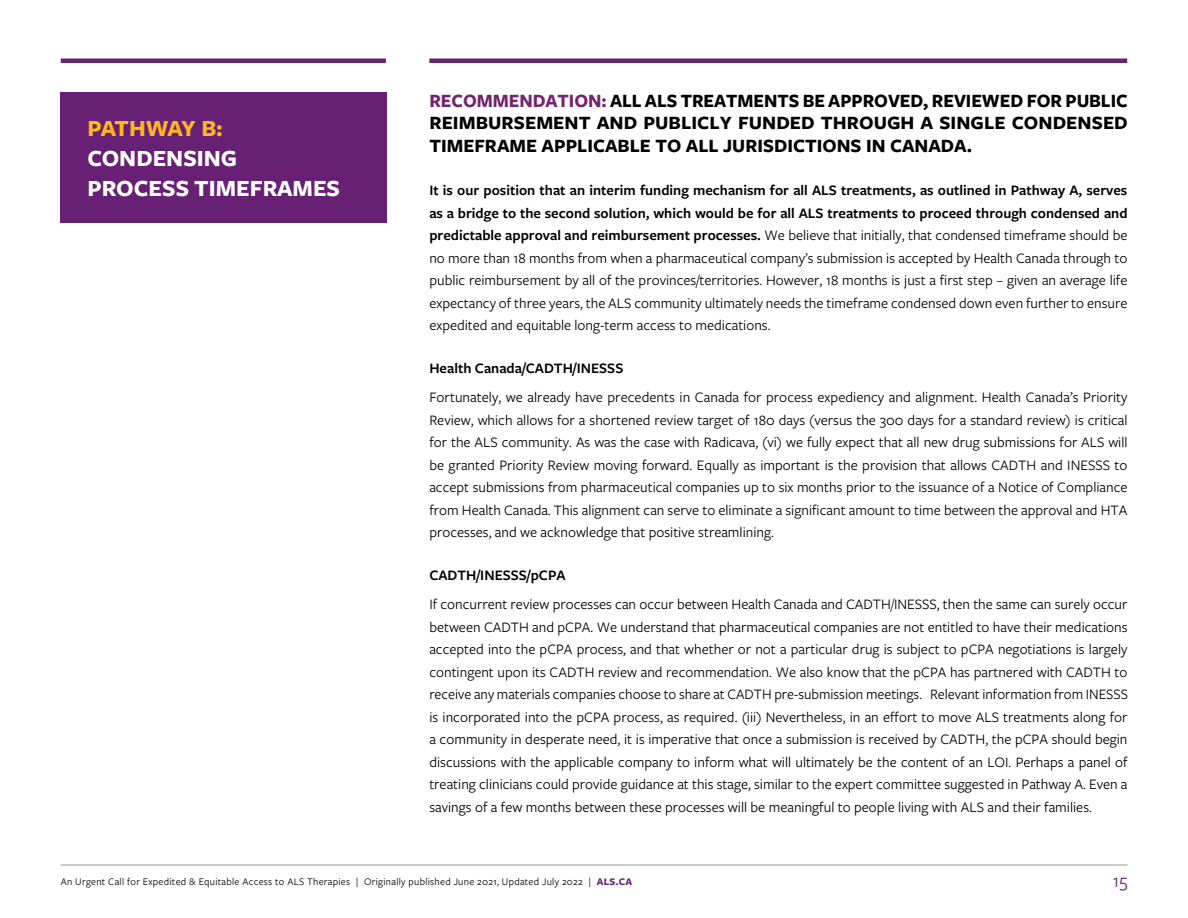
<style>
.page{position:relative;width:1188px;height:918px;background:#fff}
.page>*{position:absolute;margin:0;border:0;box-sizing:border-box;transform-origin:0 0}
.t1{font:700 24px/30px "Freight Sans Pro";color:#fff}
.t2{font:700 24px "Freight Sans Pro";letter-spacing:-.05em;color:#ffb71e}
.t3{font:700 19.5px/22.5px "Freight Sans Pro";color:#000;text-align:justify}
.t4{font:19.5px "Freight Sans Pro";color:#682075}
.t5{font:15px/22.5px "Freight Sans Pro";color:#000;text-align:justify}
.t6{font:600 15px "Freight Sans Pro";color:#000}
.t7{font:10.5px "Freight Sans Pro";letter-spacing:.025em;color:#000}
.s1{color:#74236d}
.s2{font-weight:600}
.s3{font-weight:700;color:#682075}
</style>
<div class="page">
<hr style="left:61px;top:865px;width:1067px;height:1px;background:#939598">
<div style="left:61px;top:58px;width:325px;height:5px;background:#682075"></div>
<div style="left:429px;top:58px;width:698px;height:5px;background:#682075"></div>
<div style="left:60px;top:93px;width:327px;height:130px;background:#682075"></div>
<h1 class="t2" style="left:87px;top:112px;width:137px">PATHWAY B:</h1>
<h1 class="t1" style="left:87px;top:142px;width:254px">CONDENSING<br>PROCESS TIMEFRAMES</h1>
<h2 class="t3" style="left:429px;top:88px;width:700px"><span class="s1">RECOMMENDATION:</span> ALL ALS TREATMENTS BE APPROVED, REVIEWED FOR PUBLIC REIMBURSEMENT AND PUBLICLY FUNDED THROUGH A SINGLE CONDENSED TIMEFRAME APPLICABLE TO ALL JURISDICTIONS IN CANADA.</h2>
<p class="t5" style="left:429px;top:178px;width:700px"><span class="s2">It is our position that an interim funding mechanism for all ALS treatments, as outlined in Pathway A, serves as a bridge to the second solution, which would be for all ALS treatments to proceed through condensed and predictable approval and reimbursement processes.</span> We believe that initially, that condensed timeframe should be no more than 18 months from when a pharmaceutical company’s submission is accepted by Health Canada through to public reimbursement by all of the provinces/territories. However, 18 months is just a first step – given an average life expectancy of three years, the ALS community ultimately needs the timeframe condensed down even further to ensure expedited and equitable long-term access to medications.</p>
<p class="t6" style="left:429px;top:358px;width:195px">Health Canada/CADTH/INESSS</p>
<p class="t5" style="left:429px;top:385px;width:700px">Fortunately, we already have precedents in Canada for process expediency and alignment. Health Canada’s Priority Review, which allows for a shortened review target of 180 days (versus the 300 days for a standard review) is critical for the ALS community. As was the case with Radicava, (vi) we fully expect that all new drug submissions for ALS will be granted Priority Review moving forward. Equally as important is the provision that allows CADTH and INESSS to accept submissions from pharmaceutical companies up to six months prior to the issuance of a Notice of Compliance from Health Canada. This alignment can serve to eliminate a significant amount to time between the approval and HTA processes, and we acknowledge that positive streamlining.</p>
<p class="t6" style="left:429px;top:565px;width:138px">CADTH/INESSS/pCPA</p>
<p class="t5" style="left:429px;top:592px;width:700px">If concurrent review processes can occur between Health Canada and CADTH/INESSS, then the same can surely occur between CADTH and pCPA. We understand that pharmaceutical companies are not entitled to have their medications accepted into the pCPA process, and that whether or not a particular drug is subject to pCPA negotiations is largely contingent upon its CADTH review and recommendation. We also know that the pCPA has partnered with CADTH to receive any materials companies choose to share at CADTH pre-submission meetings. Relevant information from INESSS is incorporated into the pCPA process, as required. (iii) Nevertheless, in an effort to move ALS treatments along for a community in desperate need, it is imperative that once a submission is received by CADTH, the pCPA should begin discussions with the applicable company to inform what will ultimately be the content of an LOI. Perhaps a panel of treating clinicians could provide guidance at this stage, similar to the expert committee suggested in Pathway A. Even a savings of a few months between these processes will be meaningful to people living with ALS and their families.</p>
<p class="t7" style="left:61px;top:875px;width:573px">An Urgent Call for Expedited &amp; Equitable Access to ALS Therapies | Originally published June 2021, Updated July 2022 | <span class="s3">ALS.CA</span></p>
<h2 class="t4" style="left:1113px;top:868px;width:16px">15</h2>
</div>
